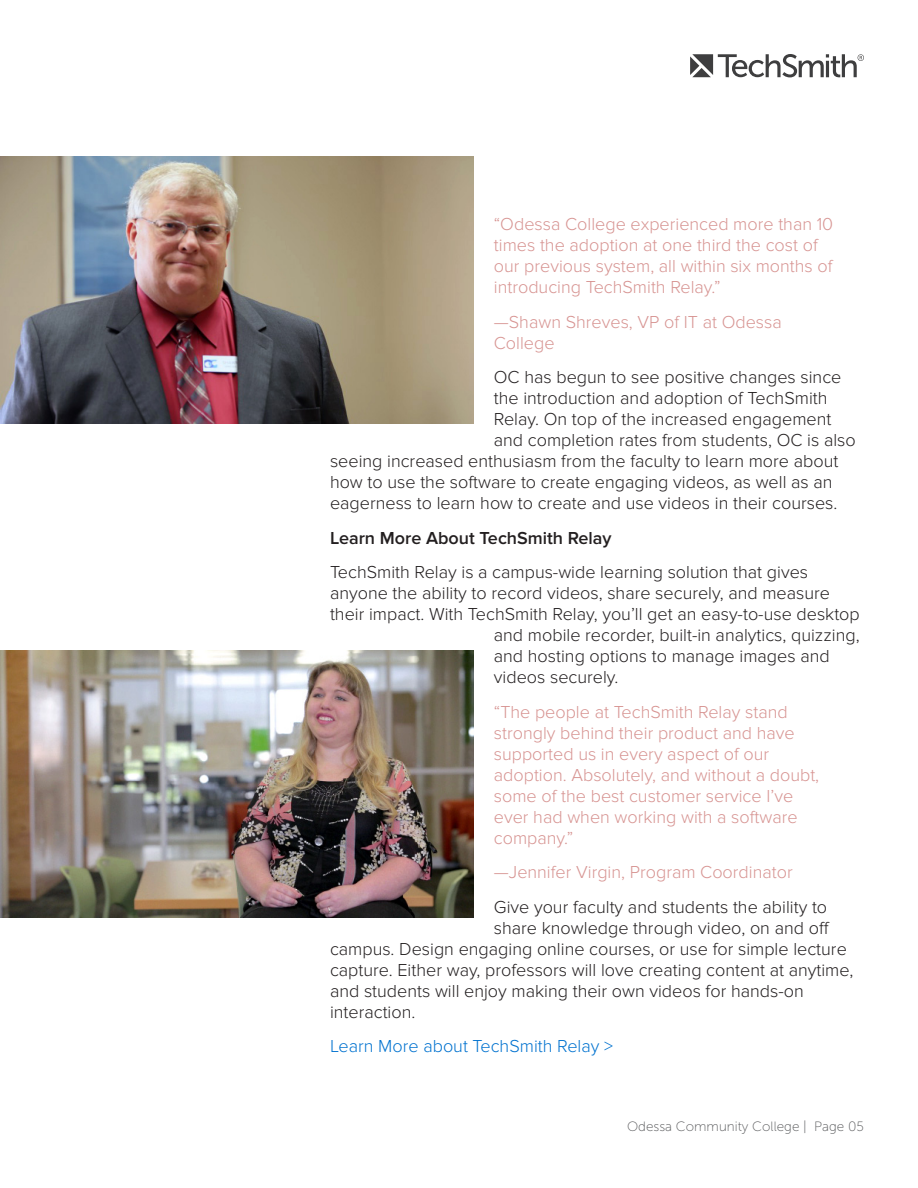
<style>
.page{position:relative;width:918px;height:1188px;background:#fff}
.page>*{position:absolute;margin:0;border:0;box-sizing:border-box;transform-origin:0 0}
.t1{font:300 18px "Proxima Nova";color:#231f20}
.t2{font:300 18px/21px "Proxima Nova";color:#d79492}
.t3{font:300 18px "Proxima Nova";color:#0072cf}
.t4{font:600 18px "Proxima Nova";color:#231f20}
.t5{font:13.5px "Museo Sans 100";color:#57585a}
</style>
<div class="page">
<svg style="left:690px;top:54px;width:174px;height:23px"></svg>
<img style="left:0;top:651px;width:474px;height:266px">
<img style="left:0;top:157px;width:474px;height:266px">
<p class="t2" style="left:494px;top:214px;width:341px">“Odessa College experienced more than 10 times the adoption at one third the cost of our previous system, all within six months of introducing TechSmith Relay.”</p>
<p class="t2" style="left:494px;top:311px;width:289px">—Shawn Shreves, VP of IT at Odessa<br>College</p>
<p class="t1" style="left:494px;top:367px;width:349px">OC has begun to see positive changes since</p>
<p class="t1" style="left:494px;top:388px;width:335px">the introduction and adoption of TechSmith</p>
<p class="t1" style="left:494px;top:409px;width:339px">Relay. On top of the increased engagement</p>
<p class="t1" style="left:494px;top:430px;width:363px">and completion rates from students, OC is also</p>
<p class="t1" style="left:330px;top:451px;width:510px">seeing increased enthusiasm from the faculty to learn more about</p>
<p class="t1" style="left:330px;top:472px;width:504px">how to use the software to create engaging videos, as well as an</p>
<p class="t1" style="left:330px;top:493px;width:509px">eagerness to learn how to create and use videos in their courses.</p>
<p class="t4" style="left:330px;top:527px;width:283px">Learn More About TechSmith Relay</p>
<p class="t1" style="left:330px;top:562px;width:480px">TechSmith Relay is a campus-wide learning solution that gives</p>
<p class="t1" style="left:330px;top:583px;width:502px">anyone the ability to record videos, share securely, and measure</p>
<p class="t1" style="left:330px;top:604px;width:531px">their impact. With TechSmith Relay, you’ll get an easy-to-use desktop</p>
<p class="t1" style="left:494px;top:625px;width:367px">and mobile recorder, built-in analytics, quizzing,</p>
<p class="t1" style="left:494px;top:646px;width:337px">and hosting options to manage images and</p>
<p class="t1" style="left:494px;top:667px;width:126px">videos securely.</p>
<p class="t2" style="left:494px;top:701px;width:327px">“The people at TechSmith Relay stand strongly behind their product and have supported us in every aspect of our adoption. Absolutely, and without a doubt, some of the best customer service I’ve ever had when working with a software company.”</p>
<p class="t2" style="left:494px;top:862px;width:300px">—Jennifer Virgin, Program Coordinator</p>
<p class="t1" style="left:494px;top:896px;width:335px">Give your faculty and students the ability to</p>
<p class="t1" style="left:494px;top:917px;width:337px">share knowledge through video, on and off</p>
<p class="t1" style="left:330px;top:938px;width:518px">campus. Design engaging online courses, or use for simple lecture</p>
<p class="t1" style="left:330px;top:959px;width:525px">capture. Either way, professors will love creating content at anytime,</p>
<p class="t1" style="left:330px;top:980px;width:475px">and students will enjoy making their own videos for hands-on</p>
<p class="t1" style="left:330px;top:1001px;width:87px">interaction.</p>
<p class="t3" style="left:330px;top:1036px;width:285px">Learn More about TechSmith Relay &gt;</p>
<p class="t5" style="left:627px;top:1119px;width:238px">Odessa Community College | Page 05</p>
</div>
